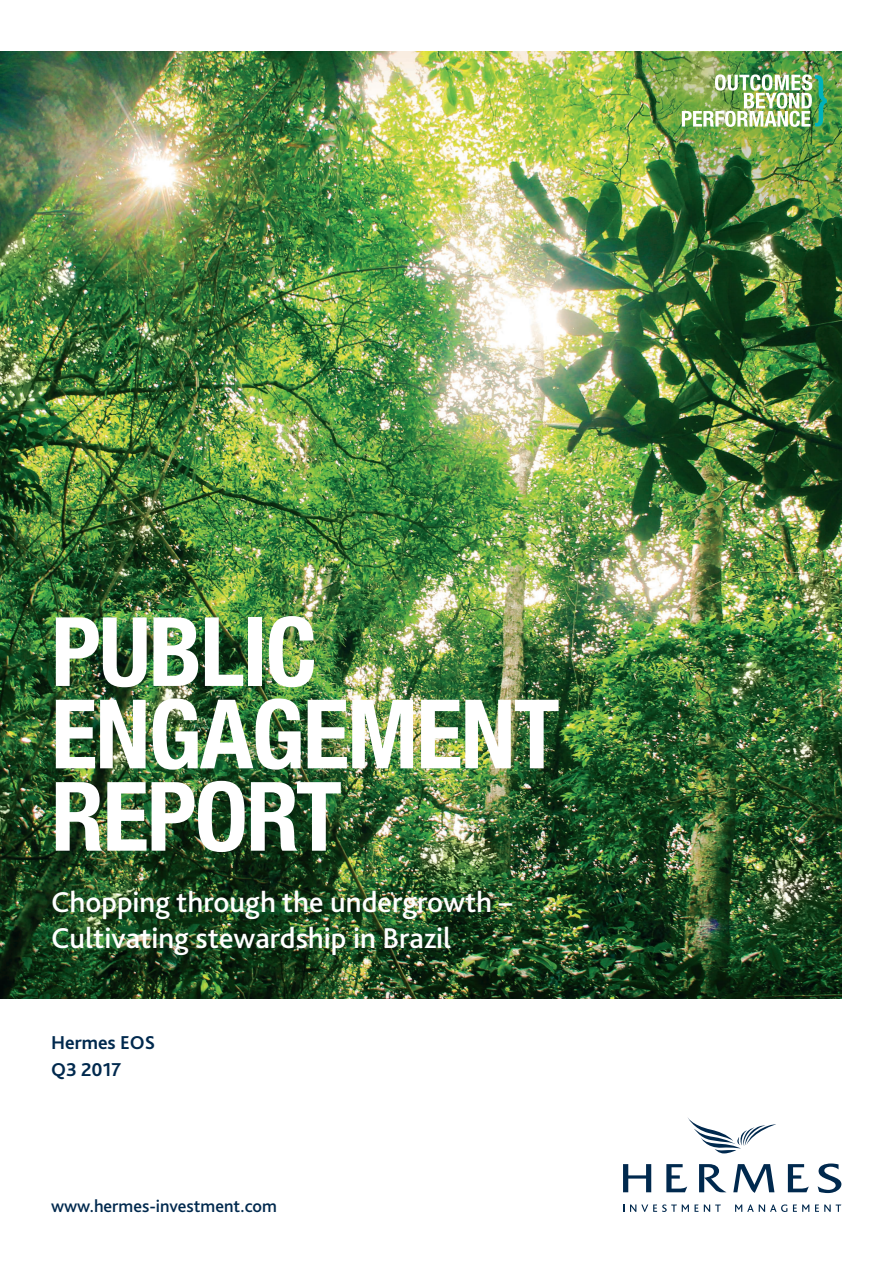
<style>
.page{position:relative;width:893px;height:1263px;background:#fff}
.page>*{position:absolute;margin:0;border:0;box-sizing:border-box;transform-origin:0 0}
.t1{font:700 condensed 96px/82.3px "Helvetica Neue LT Pro";letter-spacing:-.02em;color:#fff}
.t2{font:500 30px/36px "Bliss 2";color:#fff}
.t3{font:700 19.5px/27px "Bliss 2";color:#00294e}
.t4{font:500 18px "Bliss 2";color:#00294e}
</style>
<div class="page">
<svg style="left:623px;top:1164px;width:28px;height:28px"></svg>
<svg style="left:666px;top:1164px;width:21px;height:28px"></svg>
<svg style="left:788px;top:1164px;width:21px;height:28px"></svg>
<svg style="left:699px;top:1164px;width:27px;height:28px"></svg>
<svg style="left:733px;top:1164px;width:41px;height:29px"></svg>
<svg style="left:818px;top:1163px;width:23px;height:30px"></svg>
<svg style="left:630px;top:1204px;width:68px;height:8px"></svg>
<svg style="left:704px;top:1204px;width:17px;height:8px"></svg>
<svg style="left:735px;top:1204px;width:52px;height:8px"></svg>
<svg style="left:793px;top:1204px;width:16px;height:8px"></svg>
<svg style="left:815px;top:1204px;width:26px;height:8px"></svg>
<svg style="left:687px;top:1117px;width:89px;height:36px"></svg>
<img style="left:0;top:51px;width:842px;height:948px">
<img style="left:682px;top:74px;width:145px;height:53px">
<h1 class="t1" style="left:51px;top:609px;width:510px">PUBLIC<br>ENGAGEMENT<br>REPORT</h1>
<p class="t2" style="left:51px;top:884px;width:463px">Chopping through the undergrowth –<br>Cultivating stewardship in Brazil</p>
<p class="t3" style="left:51px;top:1028px;width:106px">Hermes EOS<br>Q3 2017</p>
<p class="t4" style="left:51px;top:1195px;width:227px">www.hermes-investment.com</p>
</div>
